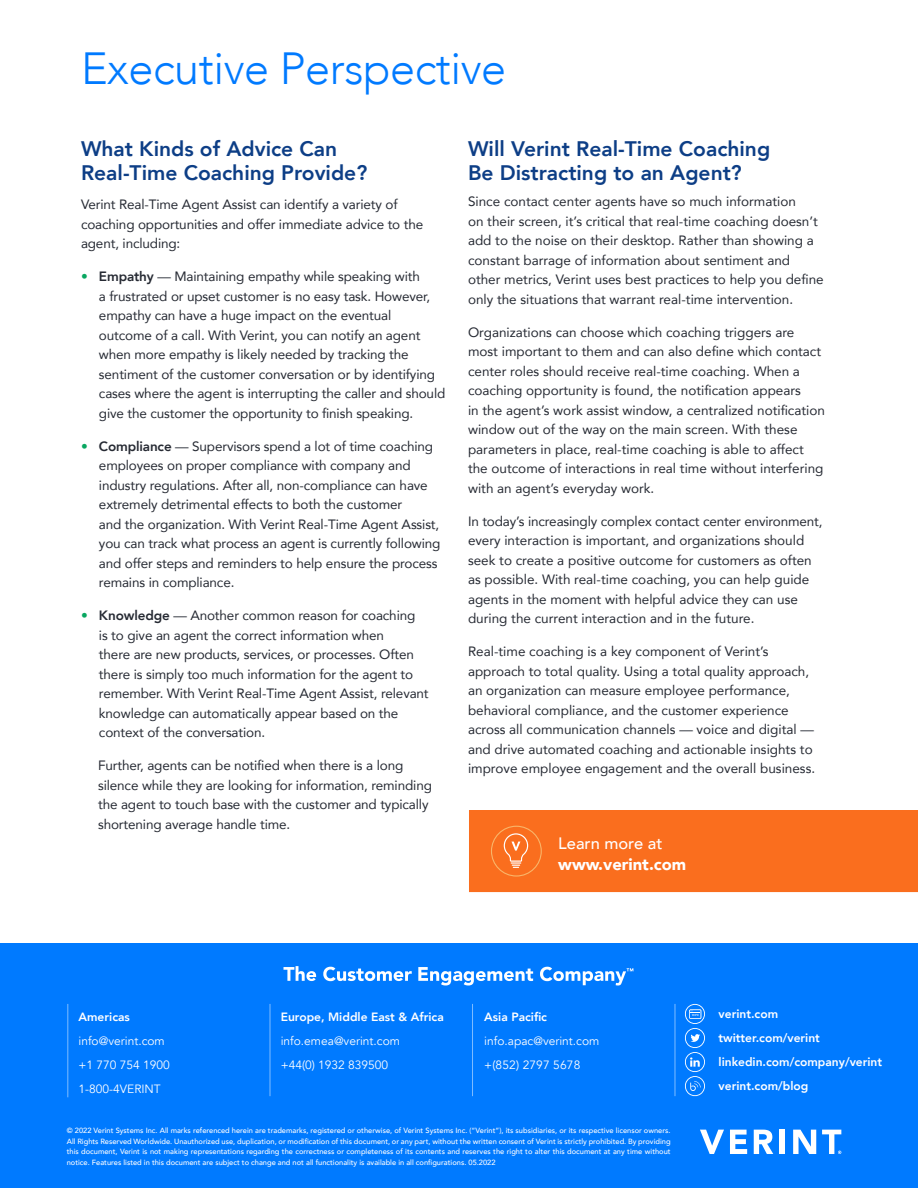
<style>
.page{position:relative;width:918px;height:1188px;background:#fff}
.page>*{position:absolute;margin:0;border:0;box-sizing:border-box;transform-origin:0 0}
.t1{font:300 45px "Avenir";letter-spacing:-.01em;color:#007aff}
.t2{font:800 21px/24px "Avenir";color:#0d3e86}
.t3{font:900 16.5px "Avenir";color:#fff}
.t4{font:500 16.5px "Avenir";color:#fff}
.t5{font:13.5px/19.5px "Avenir";letter-spacing:-.01em;color:#262a33}
.t6{font:800 12px/24px "Avenir";color:#fff}
.t7{font:12px/24px "Avenir";color:#fff}
.t8{font:500 7.5px/10.5px "Avenir";color:#fff;text-align:justify}
.s1{color:#09a761}
.s2{font-weight:800}
</style>
<div class="page">
<div style="left:0;top:943px;width:918px;height:245px;background:#007aff"></div>
<hr style="left:675px;top:1004px;width:1px;height:92px;background:#80bdff">
<hr style="left:472px;top:1004px;width:1px;height:92px;background:#80bdff">
<hr style="left:270px;top:1004px;width:1px;height:92px;background:#80bdff">
<hr style="left:67px;top:1004px;width:1px;height:93px;background:#80bdff">
<svg style="left:700px;top:1130px;width:24px;height:24px"></svg>
<svg style="left:730px;top:1130px;width:17px;height:24px"></svg>
<svg style="left:754px;top:1130px;width:19px;height:24px"></svg>
<div style="left:779px;top:1130px;width:6px;height:24px;background:#fff"></div>
<svg style="left:793px;top:1130px;width:23px;height:24px"></svg>
<svg style="left:822px;top:1130px;width:19px;height:24px"></svg>
<svg style="left:283px;top:966px;width:33px;height:15px"></svg>
<svg style="left:323px;top:967px;width:89px;height:14px"></svg>
<svg style="left:418px;top:967px;width:115px;height:19px"></svg>
<svg style="left:540px;top:967px;width:93px;height:18px"></svg>
<svg style="left:685px;top:1004px;width:20px;height:93px"></svg>
<div style="left:469px;top:810px;width:449px;height:82px;background:#fa6e1e"></div>
<h1 class="t1" style="left:81px;top:42px;width:427px">Executive Perspective</h1>
<h2 class="t2" style="left:81px;top:137px;width:288px">What Kinds of Advice Can<br>Real-Time Coaching Provide?</h2>
<p class="t5" style="left:81px;top:195px;width:344px">Verint Real-Time Agent Assist can identify a variety of coaching opportunities and offer immediate advice to the agent, including:</p>
<p class="t5" style="left:99px;top:267px;width:348px;text-indent:-18px"><span class="s1">•</span> <span class="s2">Empathy</span> — Maintaining empathy while speaking with<br>a frustrated or upset customer is no easy task. However, empathy can have a huge impact on the eventual outcome of a call. With Verint, you can notify an agent when more empathy is likely needed by tracking the sentiment of the customer conversation or by identifying cases where the agent is interrupting the caller and should give the customer the opportunity to finish speaking.</p>
<p class="t5" style="left:99px;top:436px;width:343px;text-indent:-18px"><span class="s1">•</span> <span class="s2">Compliance</span> — Supervisors spend a lot of time coaching employees on proper compliance with company and industry regulations. After all, non-compliance can have extremely detrimental effects to both the customer<br>and the organization. With Verint Real-Time Agent Assist, you can track what process an agent is currently following and offer steps and reminders to help ensure the process remains in compliance.</p>
<p class="t5" style="left:99px;top:606px;width:331px;text-indent:-18px"><span class="s1">•</span> <span class="s2">Knowledge</span> — Another common reason for coaching<br>is to give an agent the correct information when<br>there are new products, services, or processes. Often there is simply too much information for the agent to remember. With Verint Real-Time Agent Assist, relevant knowledge can automatically appear based on the context of the conversation.</p>
<p class="t5" style="left:98px;top:756px;width:335px">Further, agents can be notified when there is a long silence while they are looking for information, reminding the agent to touch base with the customer and typically shortening average handle time.</p>
<h2 class="t2" style="left:468px;top:137px;width:304px">Will Verint Real-Time Coaching<br>Be Distracting to an Agent?</h2>
<p class="t5" style="left:468px;top:191px;width:357px">Since contact center agents have so much information<br>on their screen, it’s critical that real-time coaching doesn’t add to the noise on their desktop. Rather than showing a constant barrage of information about sentiment and other metrics, Verint uses best practices to help you define only the situations that warrant real-time intervention.</p>
<p class="t5" style="left:468px;top:322px;width:358px">Organizations can choose which coaching triggers are most important to them and can also define which contact center roles should receive real-time coaching. When a coaching opportunity is found, the notification appears<br>in the agent’s work assist window, a centralized notification window out of the way on the main screen. With these parameters in place, real-time coaching is able to affect the outcome of interactions in real time without interfering with an agent’s everyday work.</p>
<p class="t5" style="left:468px;top:511px;width:356px">In today’s increasingly complex contact center environment, every interaction is important, and organizations should seek to create a positive outcome for customers as often as possible. With real-time coaching, you can help guide agents in the moment with helpful advice they can use during the current interaction and in the future.</p>
<p class="t5" style="left:468px;top:641px;width:349px">Real-time coaching is a key component of Verint’s approach to total quality. Using a total quality approach, an organization can measure employee performance, behavioral compliance, and the customer experience across all communication channels — voice and digital — and drive automated coaching and actionable insights to improve employee engagement and the overall business.</p>
<p class="t4" style="left:558px;top:829px;width:106px">Learn more at</p>
<p class="t3" style="left:558px;top:850px;width:129px">www.verint.com</p>
<p class="t6" style="left:79px;top:1005px;width:53px">Americas</p>
<p class="t7" style="left:79px;top:1029px;width:93px">info@verint.com +1 770 754 1900<br>1-800-4VERINT</p>
<p class="t6" style="left:281px;top:1005px;width:165px">Europe, Middle East &amp; Africa</p>
<p class="t7" style="left:281px;top:1029px;width:121px">info.emea@verint.com +44(0) 1932 839500</p>
<p class="t6" style="left:484px;top:1005px;width:64px">Asia Pacific</p>
<p class="t7" style="left:484px;top:1029px;width:117px">info.apac@verint.com +(852) 2797 5678</p>
<p class="t6" style="left:719px;top:1001px;width:165px">verint.com twitter.com/verint linkedin.com/company/verint verint.com/blog</p>
<p class="t8" style="left:67px;top:1125px;width:605px">© 2022 Verint Systems Inc. All marks referenced herein are trademarks, registered or otherwise, of Verint Systems Inc. (“Verint”), its subsidiaries, or its respective licensor owners.<br>All Rights Reserved Worldwide. Unauthorized use, duplication, or modification of this document, or any part, without the written consent of Verint is strictly prohibited. By providing this document, Verint is not making representations regarding the correctness or completeness of its contents and reserves the right to alter this document at any time without notice. Features listed in this document are subject to change and not all functionality is available in all configurations. 05.2022</p>
</div>
